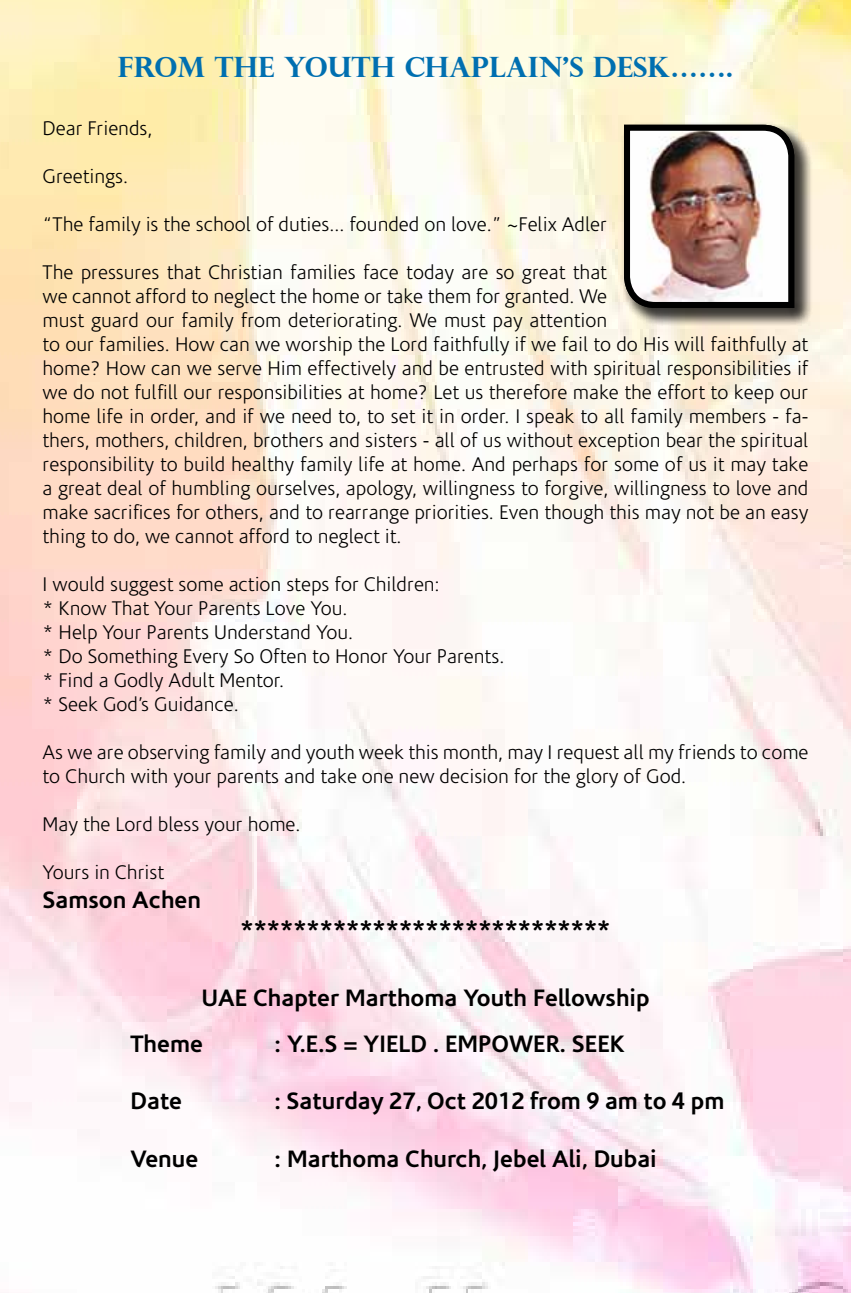
<style>
.page{position:relative;width:851px;height:1293px;background:#fff}
.page>*{position:absolute;margin:0;border:0;box-sizing:border-box;transform-origin:0 0}
.t1{font:700 28px "Perpetua Titling";color:#006fb0}
.t2{font:700 24px/45.4px "Corisande";color:#000}
.t3{font:300 20px/24px "Corisande";color:#000}
</style>
<div class="page">
<img style="left:0;top:0;width:850px;height:1293px">
<div style="left:621px;top:122px;width:192px;height:205px;background:#000;opacity:.75"></div>
<img style="left:621px;top:122px;width:176px;height:189px">
<h1 class="t1" style="left:118px;top:49px;width:616px">FROM THE YOUTH CHAPLAIN’S DESK…….</h1>
<p class="t3" style="left:43px;top:117px;width:111px">Dear Friends,</p>
<p class="t3" style="left:43px;top:165px;width:87px">Greetings.</p>
<p class="t3" style="left:43px;top:213px;width:566px">“The family is the school of duties... founded on love.” ~Felix Adler</p>
<p class="t3" style="left:43px;top:261px;width:767px">The pressures that Christian families face today are so great that<br>we cannot afford to neglect the home or take them for granted. We<br>must guard our family from deteriorating. We must pay attention<br>to our families. How can we worship the Lord faithfully if we fail to do His will faithfully at home? How can we serve Him effectively and be entrusted with spiritual responsibilities if we do not fulfill our responsibilities at home? Let us therefore make the effort to keep our home life in order, and if we need to, to set it in order. I speak to all family members - fa&shy;thers, mothers, children, brothers and sisters - all of us without exception bear the spiritual responsibility to build healthy family life at home. And perhaps for some of us it may take a great deal of humbling ourselves, apology, willingness to forgive, willingness to love and make sacrifices for others, and to rearrange priorities. Even though this may not be an easy thing to do, we cannot afford to neglect it.</p>
<p class="t3" style="left:43px;top:573px;width:463px">I would suggest some action steps for Children:<br>* Know That Your Parents Love You.<br>* Help Your Parents Understand You.<br>* Do Something Every So Often to Honor Your Parents. * Find a Godly Adult Mentor.<br>* Seek God’s Guidance.</p>
<p class="t3" style="left:43px;top:741px;width:767px">As we are observing family and youth week this month, may I request all my friends to come to Church with your parents and take one new decision for the glory of God.</p>
<p class="t3" style="left:43px;top:813px;width:259px">May the Lord bless your home.</p>
<p class="t3" style="left:43px;top:861px;width:123px">Yours in Christ</p>
<p class="t2" style="left:43px;top:877px;width:160px">Samson Achen</p>
<p class="t2" style="left:240px;top:906px;width:371px">****************************</p>
<p class="t2" style="left:130px;top:975px;width:520px;text-indent:71px">UAE Chapter Marthoma Youth Fellowship<br>Theme</p>
<p class="t2" style="left:274px;top:1021px;width:352px">: Y.E.S = YIELD . EMPOWER. SEEK</p>
<p class="t2" style="left:130px;top:1078px;width:53px">Date</p>
<p class="t2" style="left:274px;top:1078px;width:451px">: Saturday 27, Oct 2012 from 9 am to 4 pm</p>
<p class="t2" style="left:130px;top:1136px;width:69px">Venue</p>
<p class="t2" style="left:274px;top:1136px;width:383px">: Marthoma Church, Jebel Ali, Dubai</p>
</div>
